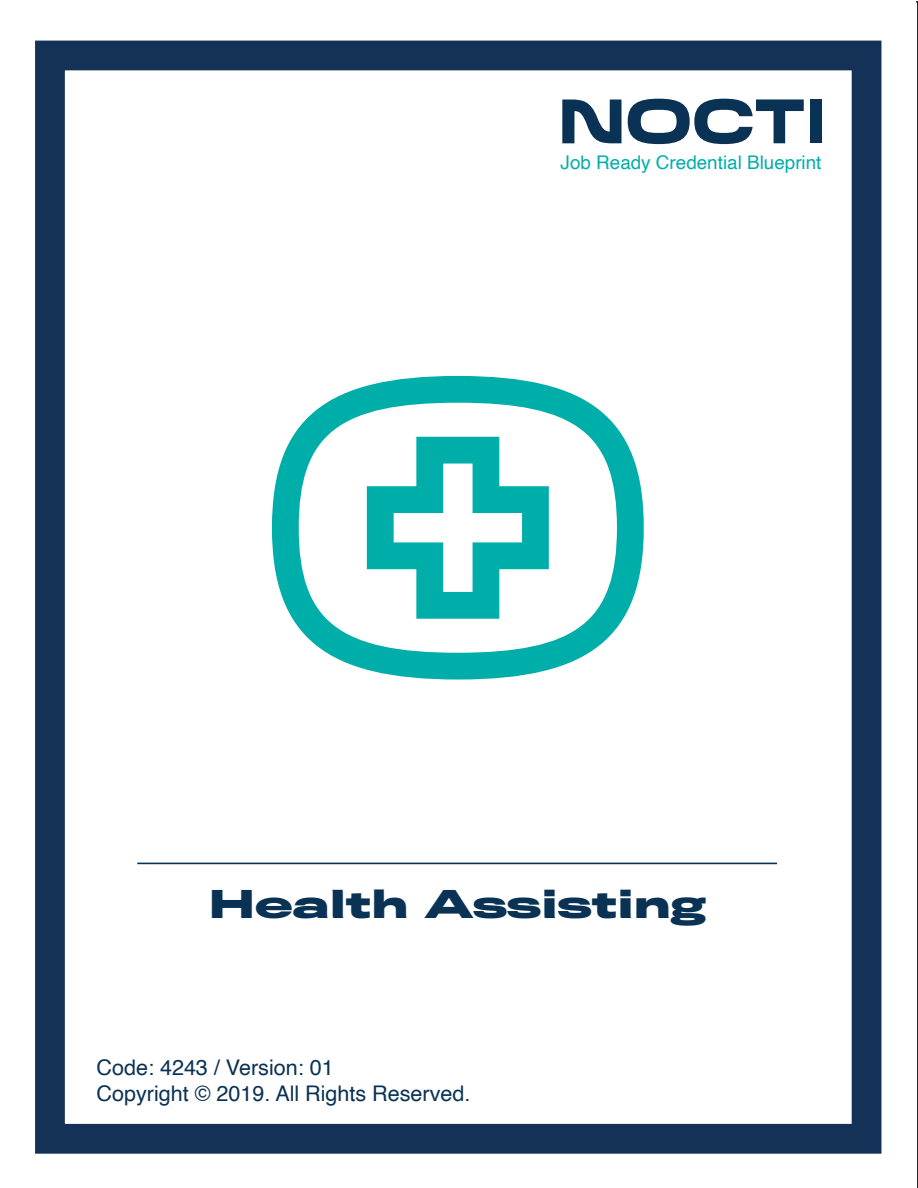
<style>
.page{position:relative;width:918px;height:1188px;background:#fff}
.page>*{position:absolute;margin:0;border:0;box-sizing:border-box;transform-origin:0 0}
.t1{font:700 35.85px "Titling Gothic FB Extended";letter-spacing:-.02em;color:#0a3254}
.t2{font:21.6px "Helvetica";color:#0a3254}
.t3{font:18.9px "Helvetica";color:#00aea9}
</style>
<div class="page">
<svg style="left:562px;top:100px;width:60px;height:43px"></svg>
<div style="left:810px;top:99px;width:11px;height:44px;background:#0a3254"></div>
<svg style="left:628px;top:99px;width:176px;height:45px"></svg>
<div style="left:35px;top:41px;width:846px;height:1113px;border:30px solid #143257"></div>
<hr style="left:137px;top:863px;width:640px;height:1px;background:#0a3254">
<svg style="left:272px;top:376px;width:372px;height:304px"></svg>
<p class="t3" style="left:561px;top:148px;width:262px">Job Ready Credential Blueprint</p>
<h1 class="t1" style="left:209px;top:881px;width:499px">Health Assisting</h1>
<p class="t2" style="left:97px;top:1051px;width:239px">Code: 4243 / Version: 01</p>
<p class="t2" style="left:97px;top:1076px;width:375px">Copyright © 2019. All Rights Reserved.</p>
</div>
